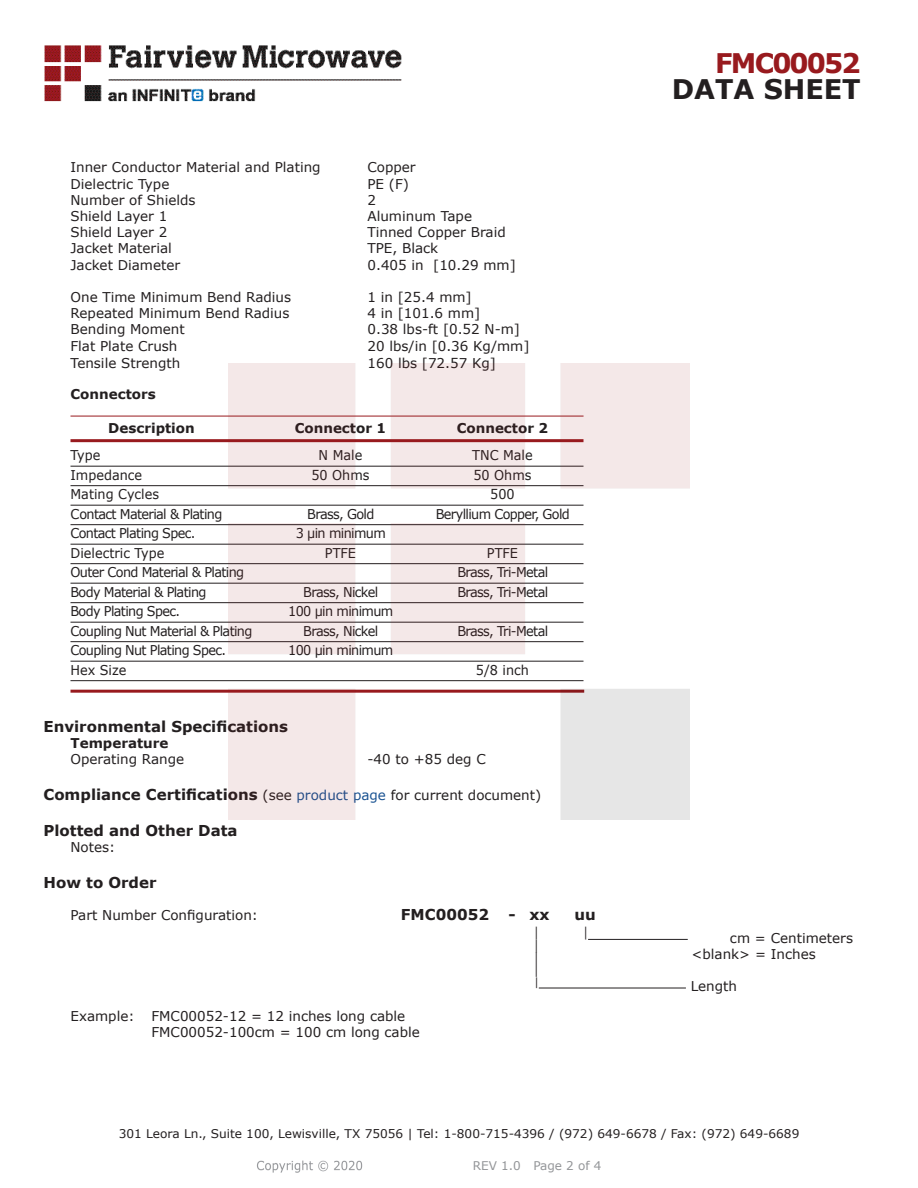
<style>
.page{position:relative;width:918px;height:1188px;background:#fff}
.page>*{position:absolute;margin:0;border:0;box-sizing:border-box;transform-origin:0 0}
.t1{font:700 27px "Verdana";color:#231f20}
.FM{font:700 27px "Verdana";letter-spacing:-.07em;color:#981a1e}
.Specs_Para{font:25.8px "Verdana";color:#231f20;scale:.39 1}
.Head1_for_Compliance{font:700 15px "Verdana";color:#231f20}
.Head1{font:700 15px "Verdana";color:#231f20}
.Specs_Para-2{font:700 15px "Verdana";color:#231f20}
.Specs_Para-3{font:13.5px "Verdana";color:#231f20}
.Table_Body_Connector{font:13.5px "Verdana";letter-spacing:-.05em;color:#231f20;scale:.95 1}
.Table_Body_Connector-2{font:13.5px "Verdana";color:#231f20;scale:.95 1}
.Table_Header_Connect{font:700 13.5px "Verdana";color:#231f20}
.Head2_after_Head1{font:700 13.5px "Verdana";color:#231f20}
.Head2{font:700 13.5px "Verdana";color:#231f20}
.Specs_Para-4{font:13.5px "Verdana";color:#231f20;scale:.75 1}
.t2{font:12px "Verdana";color:#231f20}
.REV_Info{font:12px "Verdana";color:#939598}
.Specs_Para-5{font:11.25px "Verdana";color:#231f20;scale:.86 1}
.s1{font-weight:400;font-size:13.5px}
.s2{font-weight:400;font-size:13.5px;color:#1a5392}
</style>
<div class="page">
<hr style="left:70px;top:416px;width:514px;height:1px;background:#981a1e">
<hr style="left:70px;top:439px;width:514px;height:3px;background:#981a1e">
<hr style="left:70px;top:466px;width:514px;height:1px;background:#231f20">
<hr style="left:70px;top:485px;width:514px;height:1px;background:#231f20">
<hr style="left:70px;top:505px;width:514px;height:1px;background:#231f20">
<hr style="left:70px;top:524px;width:514px;height:1px;background:#231f20">
<hr style="left:70px;top:544px;width:514px;height:1px;background:#231f20">
<hr style="left:70px;top:563px;width:514px;height:1px;background:#231f20">
<hr style="left:70px;top:583px;width:514px;height:1px;background:#231f20">
<hr style="left:70px;top:602px;width:514px;height:1px;background:#231f20">
<hr style="left:70px;top:622px;width:514px;height:1px;background:#231f20">
<hr style="left:70px;top:641px;width:514px;height:1px;background:#231f20">
<hr style="left:70px;top:661px;width:514px;height:1px;background:#231f20">
<hr style="left:70px;top:680px;width:514px;height:1px;background:#231f20">
<hr style="left:70px;top:690px;width:514px;height:3px;background:#981a1e">
<hr style="left:588px;top:939px;width:100px;height:1px;background:#231f20">
<hr style="left:539px;top:988px;width:147px;height:1px;background:#231f20">
<img style="left:257px;top:1160px;width:106px;height:13px">
<img style="left:228px;top:364px;width:462px;height:456px">
<img style="left:44px;top:45px;width:358px;height:57px">
<p class="Specs_Para-3" style="left:70px;top:158px;width:252px">Inner Conductor Material and Plating</p>
<p class="Specs_Para-3" style="left:368px;top:158px;width:50px">Copper</p>
<p class="Specs_Para-3" style="left:70px;top:174px;width:100px">Dielectric Type</p>
<p class="Specs_Para-3" style="left:368px;top:174px;width:43px">PE (F)</p>
<p class="Specs_Para-3" style="left:70px;top:191px;width:127px">Number of Shields</p>
<p class="Specs_Para-3" style="left:368px;top:191px;width:10px">2</p>
<p class="Specs_Para-3" style="left:70px;top:207px;width:98px">Shield Layer 1</p>
<p class="Specs_Para-3" style="left:368px;top:207px;width:106px">Aluminum Tape</p>
<p class="Specs_Para-3" style="left:70px;top:223px;width:98px">Shield Layer 2</p>
<p class="Specs_Para-3" style="left:368px;top:223px;width:140px">Tinned Copper Braid</p>
<p class="Specs_Para-3" style="left:70px;top:239px;width:103px">Jacket Material</p>
<p class="Specs_Para-3" style="left:368px;top:239px;width:72px">TPE, Black</p>
<p class="Specs_Para-3" style="left:70px;top:255px;width:111px">Jacket Diameter</p>
<p class="Specs_Para-3" style="left:368px;top:255px;width:150px">0.405 in [10.29 mm]</p>
<p class="Specs_Para-3" style="left:70px;top:288px;width:222px">One Time Minimum Bend Radius</p>
<p class="Specs_Para-3" style="left:368px;top:288px;width:106px">1 in [25.4 mm]</p>
<p class="Specs_Para-3" style="left:70px;top:304px;width:220px">Repeated Minimum Bend Radius</p>
<p class="Specs_Para-3" style="left:368px;top:304px;width:114px">4 in [101.6 mm]</p>
<p class="Specs_Para-3" style="left:70px;top:320px;width:116px">Bending Moment</p>
<p class="Specs_Para-3" style="left:368px;top:320px;width:154px">0.38 lbs-ft [0.52 N-m]</p>
<p class="Specs_Para-3" style="left:70px;top:336px;width:109px">Flat Plate Crush</p>
<p class="Specs_Para-3" style="left:368px;top:336px;width:164px">20 lbs/in [0.36 Kg/mm]</p>
<p class="Specs_Para-3" style="left:70px;top:353px;width:111px">Tensile Strength</p>
<p class="Specs_Para-3" style="left:368px;top:353px;width:130px">160 lbs [72.57 Kg]</p>
<p class="Head2" style="left:70px;top:384px;width:87px">Connectors</p>
<p class="Table_Header_Connect" style="left:108px;top:419px;width:88px">Description</p>
<p class="Table_Header_Connect" style="left:295px;top:419px;width:93px">Connector 1</p>
<p class="Table_Header_Connect" style="left:457px;top:419px;width:93px">Connector 2</p>
<p class="Table_Body_Connector" style="left:70px;top:446px;width:33px">Type</p>
<p class="Table_Body_Connector" style="left:319px;top:446px;width:48px">N Male</p>
<p class="Table_Body_Connector" style="left:472px;top:446px;width:65px">TNC Male</p>
<p class="Table_Body_Connector-2" style="left:70px;top:465px;width:77px">Impedance</p>
<p class="Table_Body_Connector" style="left:311px;top:465px;width:63px">50 Ohms</p>
<p class="Table_Body_Connector" style="left:473px;top:465px;width:63px">50 Ohms</p>
<p class="Table_Body_Connector-2" style="left:70px;top:485px;width:95px">Mating Cycles</p>
<p class="Table_Body_Connector" style="left:490px;top:485px;width:27px">500</p>
<p class="Table_Body_Connector" style="left:70px;top:504px;width:161px">Contact Material &amp; Plating</p>
<p class="Table_Body_Connector" style="left:307px;top:504px;width:72px">Brass, Gold</p>
<p class="Table_Body_Connector" style="left:436px;top:504px;width:143px">Beryllium Copper, Gold</p>
<p class="Table_Body_Connector" style="left:70px;top:524px;width:133px">Contact Plating Spec.</p>
<p class="Table_Body_Connector" style="left:296px;top:524px;width:96px">3 µin minimum</p>
<p class="Table_Body_Connector-2" style="left:70px;top:543px;width:100px">Dielectric Type</p>
<p class="Table_Body_Connector" style="left:325px;top:543px;width:34px">PTFE</p>
<p class="Table_Body_Connector" style="left:487px;top:543px;width:34px">PTFE</p>
<p class="Table_Body_Connector" style="left:70px;top:563px;width:184px">Outer Cond Material &amp; Plating</p>
<p class="Table_Body_Connector" style="left:457px;top:563px;width:97px">Brass, Tri-Metal</p>
<p class="Table_Body_Connector" style="left:70px;top:582px;width:145px">Body Material &amp; Plating</p>
<p class="Table_Body_Connector" style="left:303px;top:582px;width:80px">Brass, Nickel</p>
<p class="Table_Body_Connector" style="left:457px;top:582px;width:97px">Brass, Tri-Metal</p>
<p class="Table_Body_Connector" style="left:70px;top:602px;width:117px">Body Plating Spec.</p>
<p class="Table_Body_Connector" style="left:288px;top:602px;width:112px">100 µin minimum</p>
<p class="Table_Body_Connector" style="left:70px;top:621px;width:193px">Coupling Nut Material &amp; Plating</p>
<p class="Table_Body_Connector" style="left:303px;top:621px;width:80px">Brass, Nickel</p>
<p class="Table_Body_Connector" style="left:457px;top:621px;width:97px">Brass, Tri-Metal</p>
<p class="Table_Body_Connector" style="left:70px;top:641px;width:165px">Coupling Nut Plating Spec.</p>
<p class="Table_Body_Connector" style="left:288px;top:641px;width:112px">100 µin minimum</p>
<p class="Table_Body_Connector" style="left:70px;top:660px;width:60px">Hex Size</p>
<p class="Table_Body_Connector" style="left:476px;top:660px;width:57px">5/8 inch</p>
<p class="FM" style="left:715px;top:44px;width:147px">FMC00052</p>
<p class="t1" style="left:672px;top:70px;width:191px">DATA SHEET</p>
<p class="Head1" style="left:44px;top:716px;width:246px">Environmental Specifications</p>
<p class="Head2_after_Head1" style="left:70px;top:733px;width:100px">Temperature</p>
<p class="Specs_Para-3" style="left:70px;top:750px;width:115px">Operating Range</p>
<p class="Specs_Para-3" style="left:368px;top:750px;width:120px">-40 to +85 deg C</p>
<p class="Head1_for_Compliance" style="left:44px;top:784px;width:499px">Compliance Certifications <span class="s1">(see</span> <span class="s2">product page</span> <span class="s1">for current document)</span></p>
<p class="Head1_for_Compliance" style="left:44px;top:820px;width:196px">Plotted and Other Data</p>
<p class="Specs_Para-3" style="left:70px;top:838px;width:46px">Notes:</p>
<p class="Head1_for_Compliance" style="left:44px;top:872px;width:115px">How to Order</p>
<p class="Specs_Para-3" style="left:70px;top:906px;width:189px">Part Number Configuration:</p>
<p class="Specs_Para-2" style="left:401px;top:904px;width:90px">FMC00052</p>
<p class="Specs_Para-2" style="left:508px;top:904px;width:43px">- xx</p>
<p class="Specs_Para-2" style="left:574px;top:904px;width:23px">uu</p>
<p class="Specs_Para-4" style="left:534px;top:923px;width:8px">|</p>
<p class="Specs_Para-4" style="left:584px;top:923px;width:8px">|</p>
<p class="Specs_Para-3" style="left:730px;top:929px;width:125px">cm = Centimeters</p>
<p class="Specs_Para-4" style="left:534px;top:935px;width:8px">|</p>
<p class="Specs_Para-3" style="left:692px;top:945px;width:126px">&lt;blank&gt; = Inches</p>
<p class="Specs_Para" style="left:534px;top:945px;width:13px">|</p>
<p class="Specs_Para-5" style="left:534px;top:974px;width:7px">|</p>
<p class="Specs_Para-3" style="left:691px;top:977px;width:48px">Length</p>
<p class="Specs_Para-3" style="left:70px;top:1007px;width:66px">Example:</p>
<p class="Specs_Para-3" style="left:152px;top:1007px;width:255px">FMC00052-12 = 12 inches long cable</p>
<p class="Specs_Para-3" style="left:152px;top:1023px;width:270px">FMC00052-100cm = 100 cm long cable</p>
<p class="t2" style="left:119px;top:1125px;width:682px">301 Leora Ln., Suite 100, Lewisville, TX 75056 | Tel: 1-800-715-4396 / (972) 649-6678 / Fax: (972) 649-6689</p>
<p class="REV_Info" style="left:473px;top:1157px;width:130px">REV 1.0 Page 2 of 4</p>
</div>
